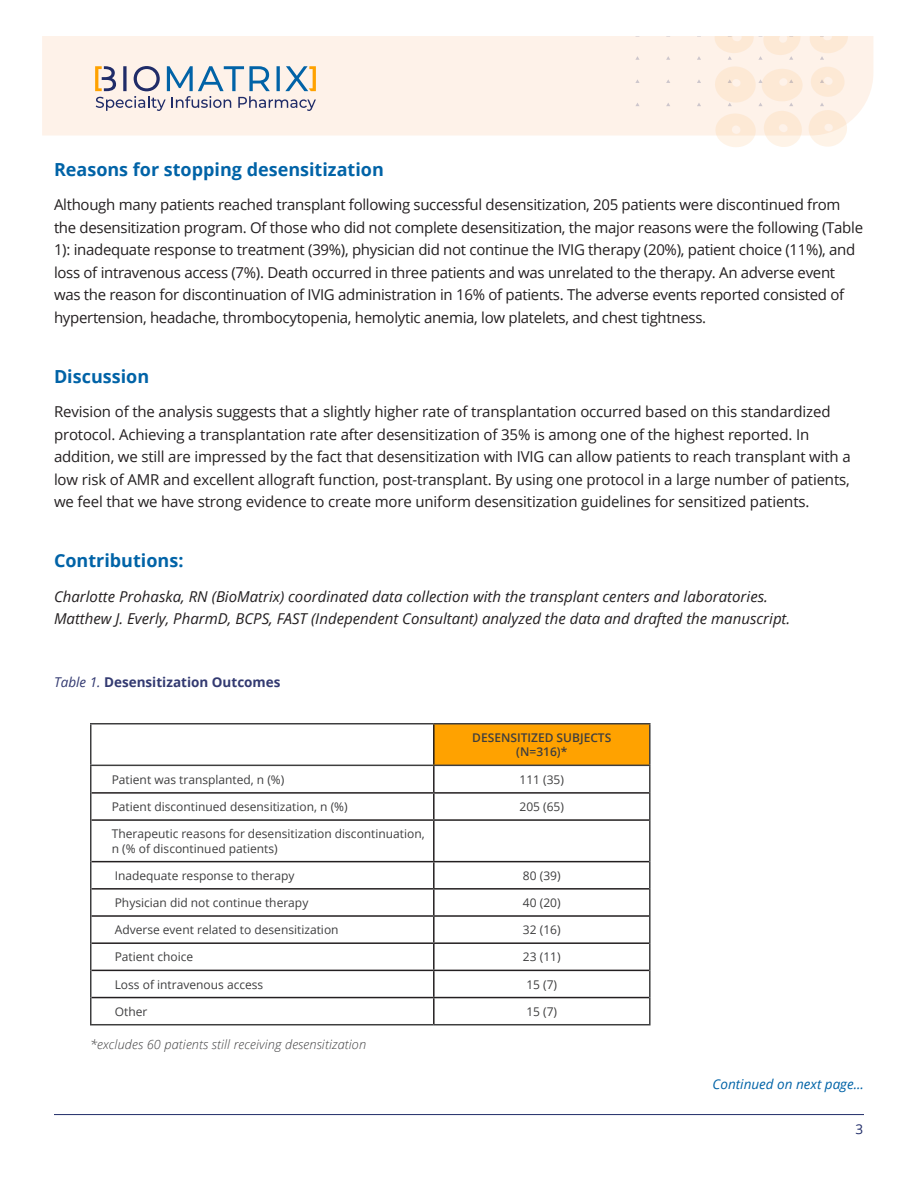
<style>
.page{position:relative;width:918px;height:1188px;background:#fff}
.page>*{position:absolute;margin:0;border:0;box-sizing:border-box;transform-origin:0 0}
.t1{font:700 18px "Open Sans";color:#0163a7}
.t2{font:15px/22.5px "Open Sans";letter-spacing:-.02em;color:#231f20}
.t3{font:italic 15px/22.5px "Open Sans";color:#231f20}
.t4{font:700 13.5px "Open Sans";color:#333a71}
.t5{font:italic 13.5px "Open Sans";color:#0163a7}
.t6{font:13.5px "Open Sans";color:#202c68}
.t7{font:italic 300 12.75px "Open Sans";letter-spacing:.01em;color:#3e3e3f}
.t8{font:12px/14.4px "Open Sans";color:#3e3e3f}
.t9{font:600 12px/14.4px "Open Sans";color:#3e3e3f;text-align:center}
.s1{font-weight:400;font-style:italic}
</style>
<div class="page">
<div style="left:434px;top:724px;width:216px;height:41px;background:#ffa200"></div>
<hr style="left:433px;top:725px;width:2px;height:40px;background:#231f20">
<hr style="left:433px;top:766px;width:2px;height:26px;background:#231f20">
<hr style="left:92px;top:792px;width:342px;height:2px;background:#231f20">
<hr style="left:434px;top:792px;width:215px;height:2px;background:#231f20">
<hr style="left:433px;top:794px;width:2px;height:25px;background:#231f20">
<hr style="left:92px;top:819px;width:342px;height:2px;background:#231f20">
<hr style="left:434px;top:819px;width:215px;height:2px;background:#231f20">
<hr style="left:433px;top:821px;width:2px;height:40px;background:#231f20">
<hr style="left:92px;top:861px;width:342px;height:1px;background:#231f20">
<hr style="left:434px;top:861px;width:215px;height:1px;background:#231f20">
<hr style="left:433px;top:862px;width:2px;height:26px;background:#231f20">
<hr style="left:92px;top:888px;width:342px;height:2px;background:#231f20">
<hr style="left:434px;top:888px;width:215px;height:2px;background:#231f20">
<hr style="left:433px;top:890px;width:2px;height:25px;background:#231f20">
<hr style="left:92px;top:915px;width:342px;height:2px;background:#231f20">
<hr style="left:434px;top:915px;width:215px;height:2px;background:#231f20">
<hr style="left:433px;top:917px;width:2px;height:25px;background:#231f20">
<hr style="left:92px;top:942px;width:342px;height:2px;background:#231f20">
<hr style="left:434px;top:942px;width:215px;height:2px;background:#231f20">
<hr style="left:433px;top:944px;width:2px;height:26px;background:#231f20">
<hr style="left:92px;top:970px;width:342px;height:1px;background:#231f20">
<hr style="left:434px;top:970px;width:215px;height:1px;background:#231f20">
<hr style="left:433px;top:971px;width:2px;height:26px;background:#231f20">
<hr style="left:92px;top:997px;width:342px;height:1px;background:#231f20">
<hr style="left:434px;top:997px;width:215px;height:1px;background:#231f20">
<hr style="left:433px;top:998px;width:2px;height:26px;background:#231f20">
<hr style="left:90px;top:723px;width:344px;height:1px;background:#3e3e3f">
<hr style="left:90px;top:725px;width:2px;height:40px;background:#3e3e3f">
<hr style="left:434px;top:723px;width:217px;height:1px;background:#3e3e3f">
<hr style="left:649px;top:725px;width:2px;height:40px;background:#3e3e3f">
<hr style="left:90px;top:765px;width:344px;height:1px;background:#3e3e3f">
<hr style="left:434px;top:765px;width:217px;height:1px;background:#3e3e3f">
<hr style="left:90px;top:766px;width:2px;height:27px;background:#3e3e3f">
<hr style="left:649px;top:766px;width:2px;height:27px;background:#3e3e3f">
<hr style="left:90px;top:793px;width:2px;height:27px;background:#3e3e3f">
<hr style="left:649px;top:793px;width:2px;height:27px;background:#3e3e3f">
<hr style="left:90px;top:820px;width:2px;height:42px;background:#3e3e3f">
<hr style="left:649px;top:820px;width:2px;height:42px;background:#3e3e3f">
<hr style="left:90px;top:862px;width:2px;height:27px;background:#3e3e3f">
<hr style="left:649px;top:862px;width:2px;height:27px;background:#3e3e3f">
<hr style="left:90px;top:889px;width:2px;height:27px;background:#3e3e3f">
<hr style="left:649px;top:889px;width:2px;height:27px;background:#3e3e3f">
<hr style="left:90px;top:916px;width:2px;height:27px;background:#3e3e3f">
<hr style="left:649px;top:916px;width:2px;height:27px;background:#3e3e3f">
<hr style="left:90px;top:943px;width:2px;height:27px;background:#3e3e3f">
<hr style="left:649px;top:943px;width:2px;height:27px;background:#3e3e3f">
<hr style="left:90px;top:970px;width:2px;height:28px;background:#3e3e3f">
<hr style="left:649px;top:970px;width:2px;height:28px;background:#3e3e3f">
<hr style="left:90px;top:998px;width:2px;height:26px;background:#3e3e3f">
<hr style="left:649px;top:998px;width:2px;height:26px;background:#3e3e3f">
<hr style="left:90px;top:1024px;width:344px;height:1px;background:#3e3e3f">
<hr style="left:434px;top:1024px;width:217px;height:1px;background:#3e3e3f">
<hr style="left:54px;top:1114px;width:810px;height:1px;background:#202c68">
<div style="left:42px;top:36px;width:831px;height:100px;background:#fef2e9"></div>
<svg style="left:95px;top:66px;width:221px;height:45px;background:#c8c9cd"></svg>
<svg style="left:635px;top:56px;width:5px;height:4px"></svg>
<svg style="left:666px;top:56px;width:4px;height:4px"></svg>
<svg style="left:697px;top:56px;width:4px;height:4px"></svg>
<svg style="left:715px;top:36px;width:86px;height:24px;background:#fcecde"></svg>
<svg style="left:810px;top:36px;width:38px;height:24px"></svg>
<svg style="left:635px;top:79px;width:5px;height:4px"></svg>
<svg style="left:666px;top:79px;width:4px;height:4px"></svg>
<svg style="left:697px;top:79px;width:4px;height:4px"></svg>
<svg style="left:811px;top:67px;width:34px;height:30px"></svg>
<svg style="left:635px;top:103px;width:5px;height:3px"></svg>
<svg style="left:666px;top:103px;width:4px;height:3px"></svg>
<svg style="left:697px;top:103px;width:4px;height:3px"></svg>
<svg style="left:715px;top:66px;width:88px;height:81px;background:#fdeedf"></svg>
<svg style="left:809px;top:103px;width:38px;height:44px;background:#fdefe2"></svg>
<p class="t1" style="left:54px;top:157px;width:331px">Reasons for stopping desensitization</p>
<p class="t2" style="left:54px;top:193px;width:811px">Although many patients reached transplant following successful desensitization, 205 patients were discontinued from the desensitization program. Of those who did not complete desensitization, the major reasons were the following (Table 1): inadequate response to treatment (39%), physician did not continue the IVIG therapy (20%), patient choice (11%), and loss of intravenous access (7%). Death occurred in three patients and was unrelated to the therapy. An adverse event was the reason for discontinuation of IVIG administration in 16% of patients. The adverse events reported consisted of hypertension, headache, thrombocytopenia, hemolytic anemia, low platelets, and chest tightness.</p>
<p class="t1" style="left:54px;top:364px;width:97px">Discussion</p>
<p class="t2" style="left:54px;top:400px;width:798px">Revision of the analysis suggests that a slightly higher rate of transplantation occurred based on this standardized protocol. Achieving a transplantation rate after desensitization of 35% is among one of the highest reported. In addition, we still are impressed by the fact that desensitization with IVIG can allow patients to reach transplant with a low risk of AMR and excellent allograft function, post-transplant. By using one protocol in a large number of patients, we feel that we have strong evidence to create more uniform desensitization guidelines for sensitized patients.</p>
<p class="t1" style="left:54px;top:548px;width:131px">Contributions:</p>
<p class="t3" style="left:54px;top:585px;width:738px">Charlotte Prohaska, RN (BioMatrix) coordinated data collection with the transplant centers and laboratories.<br>Matthew J. Everly, PharmD, BCPS, FAST (Independent Consultant) analyzed the data and drafted the manuscript.</p>
<p class="t4" style="left:54px;top:673px;width:228px"><span class="s1">Table 1.</span> Desensitization Outcomes</p>
<p class="t9" style="left:472px;top:730px;width:141px">DESENSITIZED SUBJECTS (N=316)*</p>
<p class="t8" style="left:112px;top:772px;width:174px">Patient was transplanted, n (%)</p>
<p class="t8" style="left:520px;top:772px;width:46px">111 (35)</p>
<p class="t8" style="left:112px;top:799px;width:237px">Patient discontinued desensitization, n (%)</p>
<p class="t8" style="left:520px;top:799px;width:46px">205 (65)</p>
<p class="t8" style="left:112px;top:826px;width:315px">Therapeutic reasons for desensitization discontinuation, n (% of discontinued patients)</p>
<p class="t8" style="left:115px;top:868px;width:181px">Inadequate response to therapy</p>
<p class="t8" style="left:523px;top:868px;width:39px">80 (39)</p>
<p class="t8" style="left:115px;top:895px;width:195px">Physician did not continue therapy</p>
<p class="t8" style="left:523px;top:895px;width:39px">40 (20)</p>
<p class="t8" style="left:115px;top:922px;width:225px">Adverse event related to desensitization</p>
<p class="t8" style="left:523px;top:922px;width:39px">32 (16)</p>
<p class="t8" style="left:115px;top:950px;width:80px">Patient choice</p>
<p class="t8" style="left:523px;top:950px;width:39px">23 (11)</p>
<p class="t8" style="left:115px;top:977px;width:150px">Loss of intravenous access</p>
<p class="t8" style="left:526px;top:977px;width:32px">15 (7)</p>
<p class="t8" style="left:115px;top:1004px;width:34px">Other</p>
<p class="t8" style="left:526px;top:1004px;width:32px">15 (7)</p>
<p class="t7" style="left:90px;top:1035px;width:278px">*excludes 60 patients still receiving desensitization</p>
<p class="t5" style="left:713px;top:1074px;width:153px">Continued on next page...</p>
<p class="t6" style="left:855px;top:1119px;width:9px">3</p>
</div>
